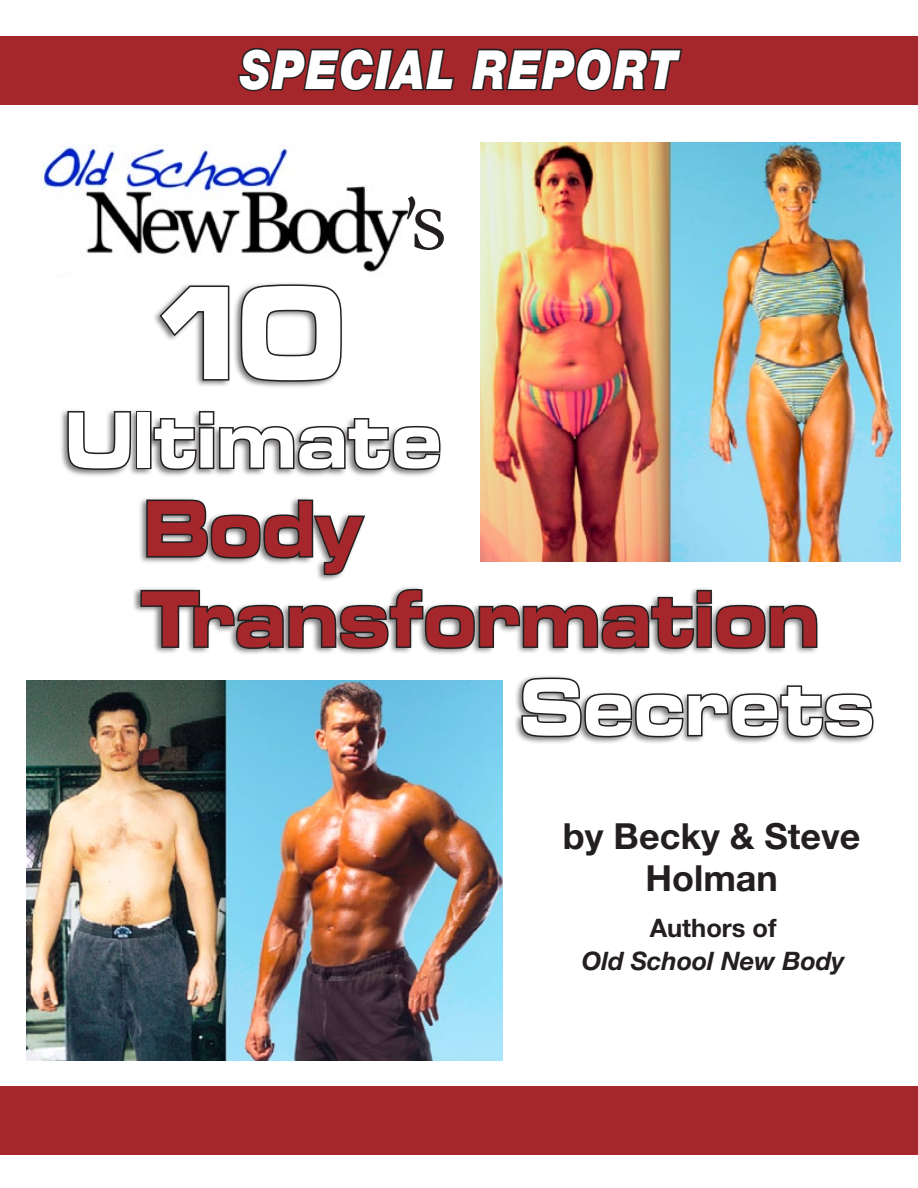
<style>
.page{position:relative;width:918px;height:1188px;background:#fff}
.page>*{position:absolute;margin:0;border:0;box-sizing:border-box;transform-origin:0 0}
.t1{font:138px "Microgramma D Bold Exte";color:#fff;scale:.85 1}
.t2{font:82.5px/90.3px "Microgramma D Bold Exte";letter-spacing:.03em;color:#a5272c;scale:.85 1}
.t3{font:82.5px "Microgramma D Bold Exte";letter-spacing:.03em;color:#fff;scale:.85 1}
.t4{font:82.5px "Veljovic";color:#231f20}
.t5{font:italic 900 54px "Helvetica Neue";letter-spacing:.03em;color:#fff;scale:.85 1}
.t6{font:700 36px/42px "Helvetica Neue";color:#231f20;text-align:center}
.t7{font:italic 700 25.5px "Helvetica Neue";color:#231f20}
.t8{font:700 25.5px "Helvetica Neue";color:#231f20}
.s1{font-size:85.5px}
</style>
<div class="page">
<svg style="left:158px;top:284px;width:72px;height:98px"></svg>
<svg style="left:239px;top:283px;width:103px;height:100px"></svg>
<svg style="left:66px;top:410px;width:67px;height:61px"></svg>
<div style="left:136px;top:411px;width:15px;height:58px;border:3px solid #231f20"></div>
<svg style="left:152px;top:410px;width:289px;height:62px"></svg>
<svg style="left:145px;top:498px;width:221px;height:79px"></svg>
<div style="left:133px;top:586px;width:742px;height:159px;background:#231f20;opacity:.6"></div>
<svg style="left:139px;top:587px;width:680px;height:64px"></svg>
<svg style="left:520px;top:676px;width:355px;height:63px"></svg>
<img style="left:26px;top:681px;width:476px;height:380px">
<img style="left:480px;top:143px;width:420px;height:419px">
<div style="left:0;top:36px;width:918px;height:68px;background:#a5272c"></div>
<svg style="left:238px;top:47px;width:217px;height:45px"></svg>
<svg style="left:470px;top:47px;width:213px;height:45px"></svg>
<div style="left:0;top:1086px;width:918px;height:69px;background:#a5272c"></div>
<img style="left:43px;top:143px;width:366px;height:129px">
<h3 class="t5" style="left:240px;top:36px;width:517px">SPECIAL REPORT</h3>
<h2 class="t4" style="left:402px;top:178px;width:46px">’<span class="s1">s</span></h2>
<h1 class="t1" style="left:162px;top:239px;width:215px">10</h1>
<h2 class="t3" style="left:66px;top:384px;width:443px">Ultimate</h2>
<h2 class="t2" style="left:142px;top:481px;width:797px">Body<br>Transformation</h2>
<h2 class="t3" style="left:521px;top:651px;width:416px">Secrets</h2>
<p class="t6" style="left:563px;top:814px;width:299px">by Becky &amp; Steve<br>Holman</p>
<p class="t8" style="left:650px;top:912px;width:129px">Authors of</p>
<p class="t7" style="left:582px;top:945px;width:265px">Old School New Body</p>
</div>
